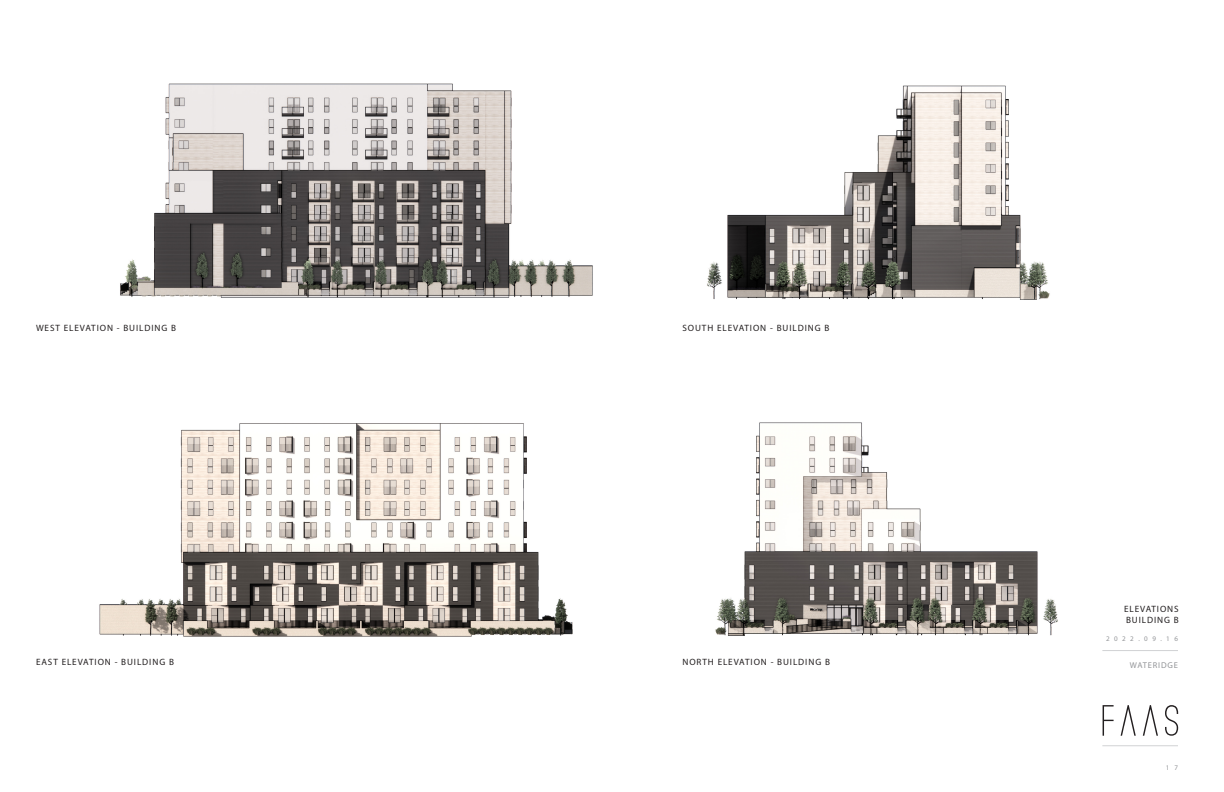
<style>
.page{position:relative;width:1224px;height:792px;background:#fff}
.page>*{position:absolute;margin:0;border:0;box-sizing:border-box;transform-origin:0 0}
.t1{font:9.1px/10.3px "Myriad Pro";letter-spacing:.1em;color:#231f20}
.t2{font:8.5px "Myriad Pro";letter-spacing:.1em;color:#939598}
.t3{font:7.1px "Myriad Pro";letter-spacing:.63em;color:#939598}
</style>
<div class="page">
<hr style="left:1102px;top:650px;width:76px;height:1px;background:#d1d2d4">
<hr style="left:1102px;top:745px;width:76px;height:1px;background:#d1d2d4">
<svg style="left:1103px;top:705px;width:11px;height:31px"></svg>
<svg style="left:1121px;top:705px;width:15px;height:31px"></svg>
<svg style="left:1143px;top:705px;width:15px;height:31px"></svg>
<svg style="left:1165px;top:705px;width:13px;height:31px"></svg>
<img style="left:99px;top:423px;width:474px;height:214px">
<img style="left:715px;top:422px;width:343px;height:214px">
<img style="left:120px;top:83px;width:473px;height:215px">
<img style="left:707px;top:85px;width:343px;height:215px">
<p class="t1" style="left:36px;top:323px;width:142px">WEST ELEVATION - BUILDING B</p>
<p class="t1" style="left:682px;top:323px;width:148px">SOUTH ELEVATION - BUILDING B</p>
<p class="t1" style="left:36px;top:656px;width:139px">EAST ELEVATION - BUILDING B</p>
<p class="t1" style="left:682px;top:656px;width:149px">NORTH ELEVATION - BUILDING B</p>
<p class="t1" style="left:1124px;top:604px;width:56px">ELEVATIONS<br>BUILDING B</p>
<p class="t3" style="left:1106px;top:634px;width:73px">2022.09.16</p>
<p class="t2" style="left:1130px;top:660px;width:50px">WATERIDGE</p>
<p class="t3" style="left:1166px;top:763px;width:14px">1 7</p>
</div>
